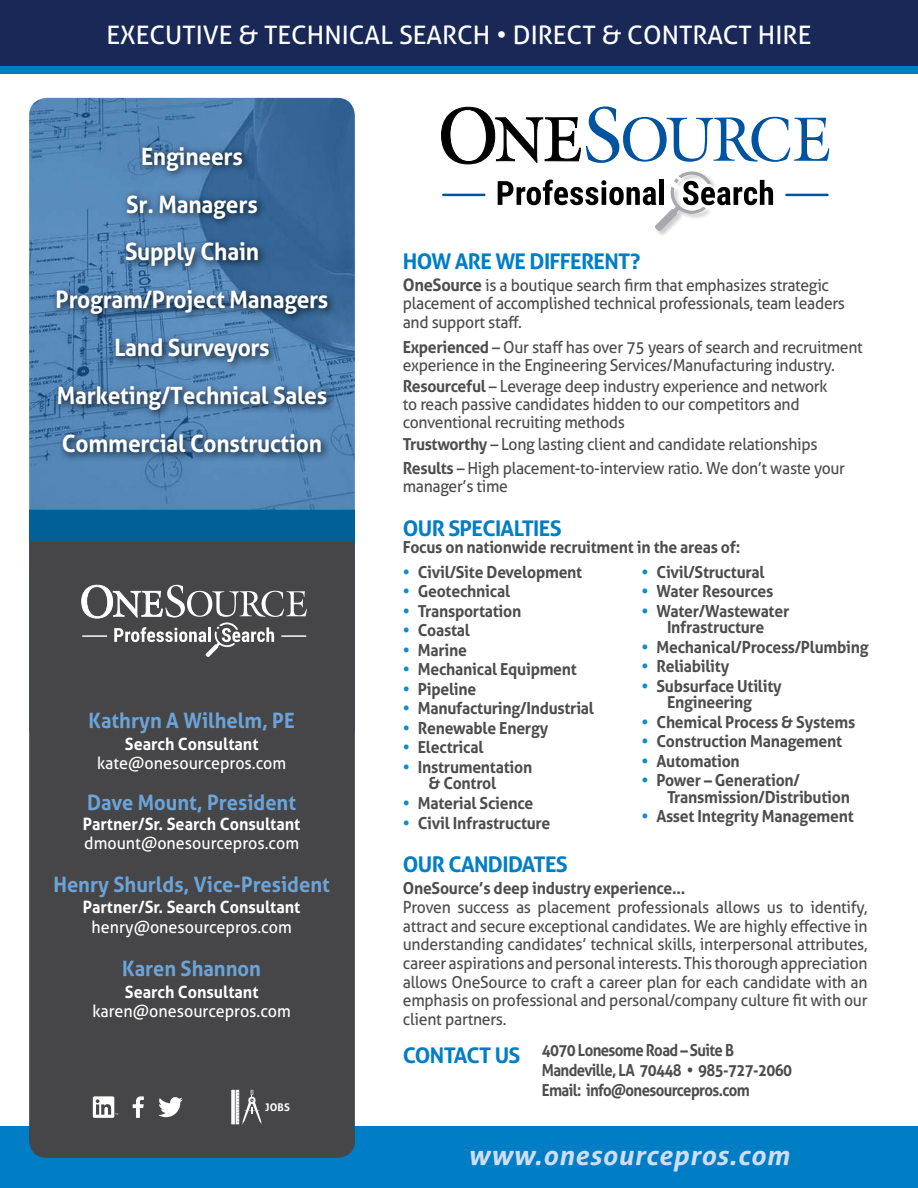
<style>
.page{position:relative;width:918px;height:1188px;background:#fff}
.page>*{position:absolute;margin:0;border:0;box-sizing:border-box;transform-origin:0 0}
.t1{font:italic 700 27px "Aller";letter-spacing:.025em;color:#cfddf2}
.t2{font:25.5px "Aller";color:#fff}
.t3{font:700 23.85px/48px "Aller";letter-spacing:-.01em;color:#fff;text-align:center;scale:.95 1}
.t4{font:700 21.6px "Aller";letter-spacing:-.03em;color:#007ec5}
.t5{font:700 21.15px "Aller";color:#6ca4d8;scale:.95 1}
.t6{font:16.95px "Aller";color:#fff;scale:.95 1}
.t7{font:700 16.95px "Aller";color:#fff;scale:.95 1}
.t8{font:16.5px/18.8px "Aller";letter-spacing:-.02em;color:#4d4d4f;scale:.95 1}
.t9{font:700 16.5px/16.5px "Aller";letter-spacing:-.015em;color:#4d4d4f;scale:.95 1}
.t10{font:700 16.5px/20.1px "Aller";letter-spacing:-.04em;color:#4d4d4f;scale:.9 1}
.t11{font:700 10.65px "Aller";color:#fff}
.s1{font-weight:700;font-size:17.25px}
.s2{font-weight:700}
.s3{color:#128acb}
</style>
<div class="page">
<div style="left:0;top:1126px;width:918px;height:62px;background:#007ec5"></div>
<div style="left:0;top:27px;width:918px;height:46px;background:#007ec5"></div>
<div style="left:0;top:0;width:918px;height:66px;background:#1a2857"></div>
<svg style="left:441px;top:106px;width:388px;height:58px"></svg>
<hr style="left:785px;top:194px;width:44px;height:2px;background:#00539f">
<hr style="left:442px;top:194px;width:44px;height:2px;background:#00539f">
<img style="left:657px;top:231px;width:11px;height:4px">
<svg style="left:498px;top:171px;width:275px;height:60px"></svg>
<img style="left:29px;top:98px;width:326px;height:412px">
<div style="left:51px;top:141px;width:285px;height:321px;background:#000;opacity:.8"></div>
<div style="left:29px;top:542px;width:326px;height:616px;background:#464547"></div>
<div style="left:29px;top:510px;width:326px;height:32px;background:#006097"></div>
<svg style="left:81px;top:585px;width:226px;height:72px;background:#6a696a"></svg>
<svg style="left:232px;top:1090px;width:30px;height:34px"></svg>
<svg style="left:133px;top:1096px;width:11px;height:22px"></svg>
<svg style="left:93px;top:1096px;width:25px;height:22px"></svg>
<svg style="left:158px;top:1097px;width:25px;height:20px"></svg>
<h2 class="t2" style="left:107px;top:25px;width:706px">EXECUTIVE &amp; TECHNICAL SEARCH • DIRECT &amp; CONTRACT HIRE</h2>
<h3 class="t3" style="left:56px;top:135px;width:289px">Engineers<br>Sr. Managers<br>Supply Chain<br>Program/Project Managers<br>Land Surveyors<br>Marketing/Technical Sales<br>Commercial Construction</h3>
<p class="t5" style="left:89px;top:713px;width:218px">Kathryn A Wilhelm, PE</p>
<p class="t7" style="left:125px;top:738px;width:142px">Search Consultant</p>
<p class="t6" style="left:97px;top:757px;width:201px">kate@onesourcepros.com</p>
<p class="t5" style="left:87px;top:794px;width:221px">Dave Mount, President</p>
<p class="t7" style="left:83px;top:818px;width:231px">Partner/Sr. Search Consultant</p>
<p class="t6" style="left:84px;top:837px;width:228px">dmount@onesourcepros.com</p>
<p class="t5" style="left:53px;top:872px;width:293px">Henry Shurlds, Vice-President</p>
<p class="t7" style="left:83px;top:900px;width:231px">Partner/Sr. Search Consultant</p>
<p class="t6" style="left:92px;top:921px;width:212px">henry@onesourcepros.com</p>
<p class="t5" style="left:122px;top:960px;width:148px">Karen Shannon</p>
<p class="t7" style="left:125px;top:985px;width:142px">Search Consultant</p>
<p class="t6" style="left:92px;top:1004px;width:211px">karen@onesourcepros.com</p>
<p class="t11" style="left:265px;top:1103px;width:27px">JOBS</p>
<h3 class="t4" style="left:403px;top:253px;width:239px">HOW ARE WE DIFFERENT?</h3>
<p class="t8" style="left:403px;top:275px;width:467px"><span class="s1">OneSource</span> is a boutique search irm that emphasizes strategic placement of accomplished technical professionals, team leaders and support staf.</p>
<p class="t8" style="left:403px;top:338px;width:486px;line-height:18px"><span class="s2">Experienced</span> – Our staf has over 75 years of search and recruitment experience in the Engineering Services/Manufacturing industry.</p>
<p class="t8" style="left:403px;top:379px;width:449px;line-height:18px"><span class="s2">Resourceful</span> – Leverage deep industry experience and network to reach passive candidates hidden to our competitors and conventional recruiting methods</p>
<p class="t8" style="left:403px;top:434px;width:467px;line-height:23.7px"><span class="s2">Trustworthy</span> – Long lasting client and candidate relationships<br><span class="s2">Results</span> – High placement-to-interview ratio. We don’t waste your</p>
<p class="t8" style="left:403px;top:478px;width:112px">manager’s time</p>
<h3 class="t4" style="left:403px;top:520px;width:160px">OUR SPECIALTIES</h3>
<p class="t9" style="left:403px;top:541px;width:357px">Focus on nationwide recruitment in the areas of:</p>
<p class="t9" style="left:403px;top:565px;width:190px"><span class="s3">•</span> Civil/Site Development</p>
<p class="t9" style="left:403px;top:585px;width:114px"><span class="s3">•</span> Geotechnical</p>
<p class="t9" style="left:403px;top:604px;width:126px"><span class="s3">•</span> Transportation</p>
<p class="t9" style="left:403px;top:624px;width:72px"><span class="s3">•</span> Coastal</p>
<p class="t9" style="left:403px;top:643px;width:69px"><span class="s3">•</span> Marine</p>
<p class="t9" style="left:403px;top:663px;width:185px"><span class="s3">•</span> Mechanical Equipment</p>
<p class="t9" style="left:403px;top:682px;width:79px"><span class="s3">•</span> Pipeline</p>
<p class="t9" style="left:403px;top:702px;width:203px"><span class="s3">•</span> Manufacturing/Industrial</p>
<p class="t9" style="left:403px;top:721px;width:155px"><span class="s3">•</span> Renewable Energy</p>
<p class="t9" style="left:403px;top:741px;width:86px"><span class="s3">•</span> Electrical</p>
<p class="t9" style="left:428px;top:760px;width:111px;text-indent:-25px"><span class="s3">•</span> Instrumentation &amp; Control</p>
<p class="t9" style="left:403px;top:797px;width:139px"><span class="s3">•</span> Material Science</p>
<p class="t9" style="left:403px;top:816px;width:157px"><span class="s3">•</span> Civil Infrastructure</p>
<p class="t9" style="left:642px;top:565px;width:131px"><span class="s3">•</span> Civil/Structural</p>
<p class="t9" style="left:642px;top:585px;width:140px"><span class="s3">•</span> Water Resources</p>
<p class="t9" style="left:642px;top:604px;width:157px;text-align:center"><span class="s3">•</span> Water/Wastewater<br>Infrastructure</p>
<p class="t9" style="left:642px;top:640px;width:241px"><span class="s3">•</span> Mechanical/Process/Plumbing</p>
<p class="t9" style="left:642px;top:660px;width:94px"><span class="s3">•</span> Reliability</p>
<p class="t9" style="left:642px;top:679px;width:149px;text-align:center"><span class="s3">•</span> Subsurface Utility<br>Engineering</p>
<p class="t9" style="left:642px;top:715px;width:226px"><span class="s3">•</span> Chemical Process &amp; Systems</p>
<p class="t9" style="left:642px;top:735px;width:213px"><span class="s3">•</span> Construction Management</p>
<p class="t9" style="left:642px;top:754px;width:105px"><span class="s3">•</span> Automation</p>
<p class="t9" style="left:667px;top:774px;width:194px;text-indent:-25px"><span class="s3">•</span> Power – Generation/<br>Transmission/Distribution</p>
<p class="t9" style="left:642px;top:810px;width:225px"><span class="s3">•</span> Asset Integrity Management</p>
<h3 class="t4" style="left:403px;top:856px;width:167px">OUR CANDIDATES</h3>
<p class="t9" style="left:403px;top:882px;width:299px">OneSource’s deep industry experience...</p>
<p class="t8" style="left:403px;top:899px;width:491px;text-align:justify">Proven success as placement professionals allows us to identify, attract and secure exceptional candidates. We are highly efective in understanding candidates’ technical skills, interpersonal attributes, career aspirations and personal interests. This thorough appreciation allows OneSource to craft a career plan for each candidate with an emphasis on professional and personal/company culture it with our client partners.</p>
<h3 class="t4" style="left:403px;top:1047px;width:119px">CONTACT US</h3>
<p class="t10" style="left:542px;top:1042px;width:280px">4070 Lonesome Road – Suite B<br>Mandeville, LA 70448 • 985-727-2060<br>Email: info@onesourcepros.com</p>
<h1 class="t1" style="left:468px;top:1140px;width:323px">www.onesourcepros.com</h1>
</div>
